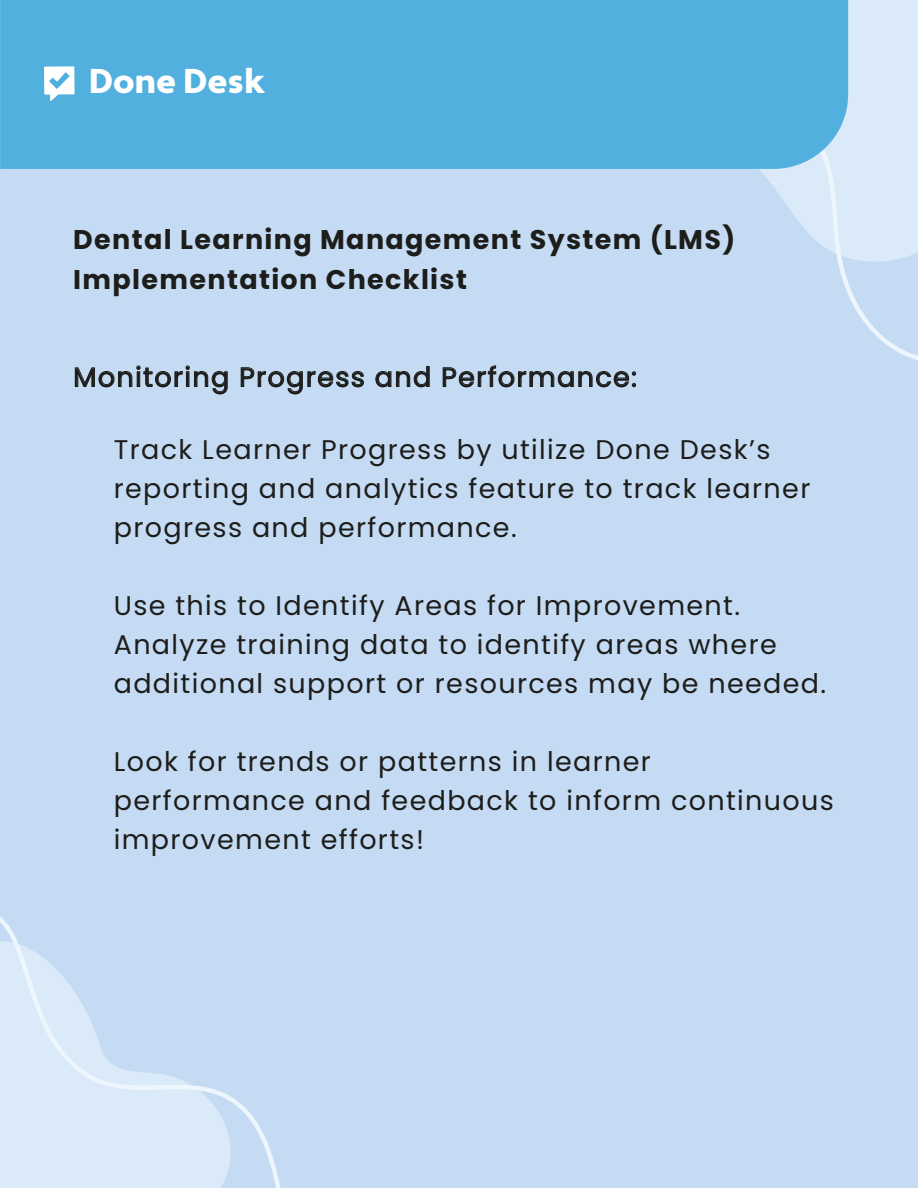
<style>
.page{position:relative;width:918px;height:1188px;background:#c4dbf3}
.page>*{position:absolute;margin:0;border:0;box-sizing:border-box;transform-origin:0 0}
.t1{font:900 34.5px "Apertura";color:#fff}
.t2{font:27px/39px "Poppins";letter-spacing:.05em;color:#1d1d1b}
.t3{font:700 27px/40.2px "Poppins";letter-spacing:.05em;color:#1d1d1b}
</style>
<div class="page">
<svg style="left:0;top:917px;width:281px;height:271px"></svg>
<svg style="left:759px;top:0;width:159px;height:360px"></svg>
<div style="left:0;top:0;width:848px;height:169px;background:#52b0df"></div>
<svg style="left:44px;top:66px;width:31px;height:35px"></svg>
<svg style="left:75px;top:366px;width:153px;height:29px"></svg>
<svg style="left:241px;top:367px;width:123px;height:28px"></svg>
<svg style="left:375px;top:366px;width:55px;height:22px"></svg>
<svg style="left:442px;top:365px;width:194px;height:23px"></svg>
<p class="t1" style="left:89px;top:60px;width:178px">Done Desk</p>
<p class="t3" style="left:73px;top:220px;width:663px">Dental Learning Management System (LMS)<br>Implementation Checklist</p>
<p class="t2" style="left:73px;top:358px;width:565px">Monitoring Progress and Performance:</p>
<p class="t2" style="left:114px;top:431px;width:698px">Track Learner Progress by utilize Done Desk’s reporting and analytics feature to track learner progress and performance.</p>
<p class="t2" style="left:114px;top:587px;width:714px">Use this to Identify Areas for Improvement.<br>Analyze training data to identify areas where additional support or resources may be needed.</p>
<p class="t2" style="left:114px;top:743px;width:722px">Look for trends or patterns in learner performance and feedback to inform continuous improvement efforts!</p>
</div>
